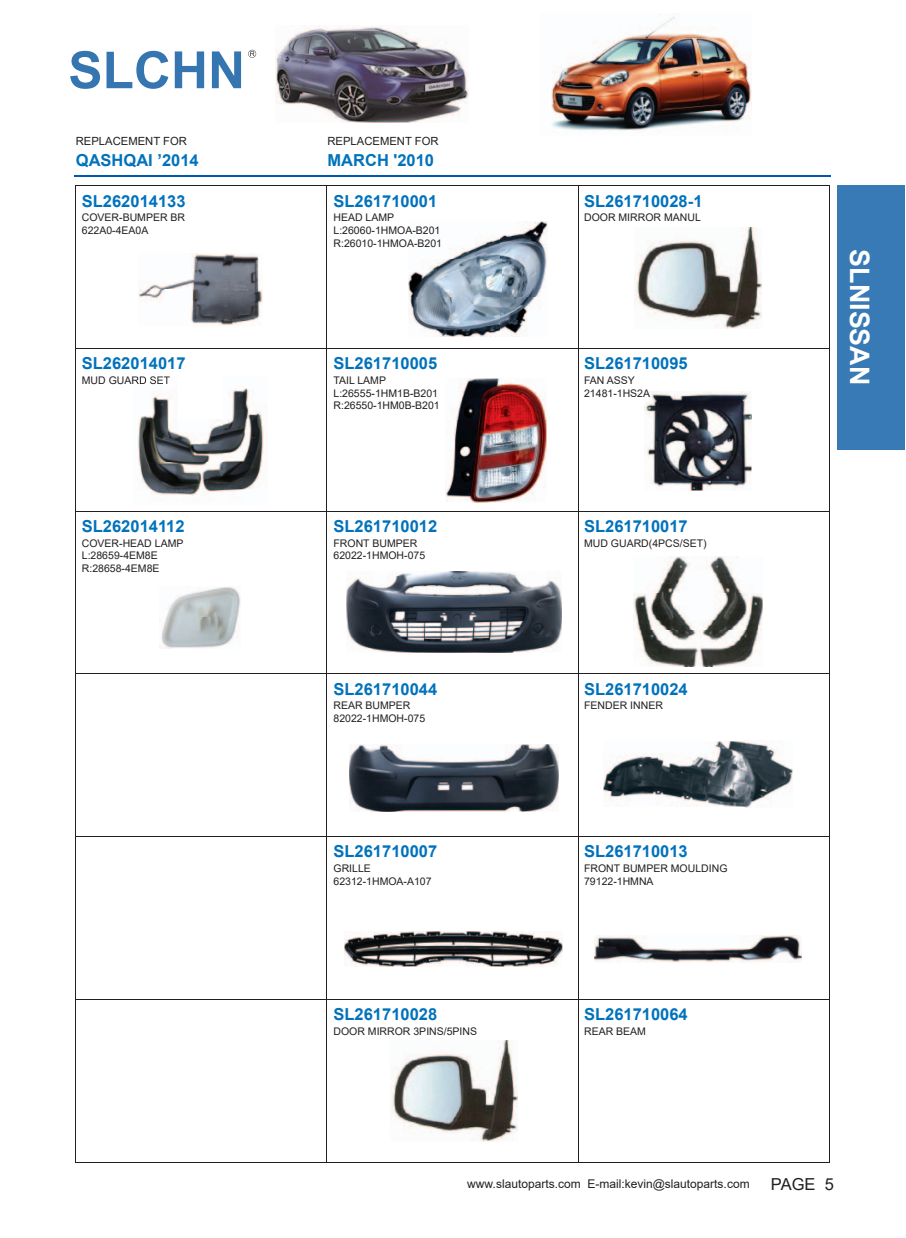
<style>
.page{position:relative;width:906px;height:1238px;background:#fff}
.page>*{position:absolute;margin:0;border:0;box-sizing:border-box;transform-origin:0 0}
.t1{font:700 26.85px "Arial";color:#fff}
.t2{font:700 16.5px "Arial";color:#0072bc}
.t3{font:16.5px "Arial";color:#231f20}
.t4{font:12px "Arial";color:#231f20}
.t5{font:11.25px "Arial";color:#231f20}
.t6{font:10.5px/12.6px "Arial";color:#231f20}
</style>
<div class="page">
<hr style="left:75px;top:185px;width:252px;height:1px;background:#231f20">
<hr style="left:327px;top:185px;width:251px;height:1px;background:#231f20">
<hr style="left:578px;top:185px;width:251px;height:1px;background:#231f20">
<hr style="left:76px;top:348px;width:251px;height:1px;background:#231f20">
<hr style="left:327px;top:348px;width:251px;height:1px;background:#231f20">
<hr style="left:578px;top:348px;width:251px;height:1px;background:#231f20">
<hr style="left:76px;top:511px;width:251px;height:1px;background:#231f20">
<hr style="left:327px;top:511px;width:251px;height:1px;background:#231f20">
<hr style="left:578px;top:511px;width:251px;height:1px;background:#231f20">
<hr style="left:76px;top:673px;width:251px;height:1px;background:#231f20">
<hr style="left:327px;top:673px;width:251px;height:1px;background:#231f20">
<hr style="left:578px;top:673px;width:251px;height:1px;background:#231f20">
<hr style="left:76px;top:836px;width:251px;height:1px;background:#231f20">
<hr style="left:327px;top:836px;width:251px;height:1px;background:#231f20">
<hr style="left:578px;top:836px;width:251px;height:1px;background:#231f20">
<hr style="left:76px;top:999px;width:251px;height:1px;background:#231f20">
<hr style="left:327px;top:999px;width:251px;height:1px;background:#231f20">
<hr style="left:578px;top:999px;width:251px;height:1px;background:#231f20">
<hr style="left:75px;top:1162px;width:252px;height:1px;background:#231f20">
<hr style="left:327px;top:1162px;width:251px;height:1px;background:#231f20">
<hr style="left:578px;top:1162px;width:251px;height:1px;background:#231f20">
<hr style="left:75px;top:185px;width:1px;height:163px;background:#231f20">
<hr style="left:327px;top:185px;width:1px;height:163px;background:#231f20">
<hr style="left:578px;top:185px;width:1px;height:163px;background:#231f20">
<hr style="left:829px;top:185px;width:1px;height:163px;background:#231f20">
<hr style="left:75px;top:348px;width:1px;height:163px;background:#231f20">
<hr style="left:327px;top:348px;width:1px;height:163px;background:#231f20">
<hr style="left:578px;top:348px;width:1px;height:163px;background:#231f20">
<hr style="left:829px;top:348px;width:1px;height:163px;background:#231f20">
<hr style="left:75px;top:511px;width:1px;height:163px;background:#231f20">
<hr style="left:327px;top:511px;width:1px;height:162px;background:#231f20">
<hr style="left:578px;top:511px;width:1px;height:162px;background:#231f20">
<hr style="left:829px;top:511px;width:1px;height:163px;background:#231f20">
<hr style="left:75px;top:674px;width:1px;height:162px;background:#231f20">
<hr style="left:327px;top:674px;width:1px;height:162px;background:#231f20">
<hr style="left:578px;top:674px;width:1px;height:162px;background:#231f20">
<hr style="left:829px;top:674px;width:1px;height:162px;background:#231f20">
<hr style="left:75px;top:836px;width:1px;height:163px;background:#231f20">
<hr style="left:327px;top:837px;width:1px;height:162px;background:#231f20">
<hr style="left:578px;top:837px;width:1px;height:162px;background:#231f20">
<hr style="left:829px;top:836px;width:1px;height:163px;background:#231f20">
<hr style="left:75px;top:999px;width:1px;height:163px;background:#231f20">
<hr style="left:327px;top:999px;width:1px;height:163px;background:#231f20">
<hr style="left:578px;top:999px;width:1px;height:163px;background:#231f20">
<hr style="left:829px;top:999px;width:1px;height:163px;background:#231f20">
<hr style="left:75px;top:175px;width:756px;height:1px;background:#015aaa">
<img style="left:635px;top:227px;width:126px;height:102px">
<img style="left:644px;top:391px;width:107px;height:99px">
<img style="left:634px;top:556px;width:128px;height:110px">
<img style="left:594px;top:935px;width:208px;height:27px">
<img style="left:391px;top:1040px;width:126px;height:101px">
<img style="left:446px;top:379px;width:101px;height:124px">
<img style="left:408px;top:221px;width:139px;height:115px">
<img style="left:350px;top:744px;width:208px;height:67px">
<img style="left:603px;top:741px;width:190px;height:66px">
<img style="left:346px;top:571px;width:215px;height:81px">
<img style="left:551px;top:13px;width:200px;height:118px">
<img style="left:345px;top:931px;width:218px;height:35px">
<img style="left:275px;top:26px;width:194px;height:96px">
<img style="left:139px;top:254px;width:123px;height:71px">
<img style="left:160px;top:586px;width:80px;height:62px">
<img style="left:137px;top:384px;width:127px;height:112px">
<img style="left:155px;top:376px;width:15px;height:8px">
<img style="left:133px;top:376px;width:22px;height:8px">
<svg style="left:70px;top:51px;width:30px;height:38px"></svg>
<svg style="left:106px;top:51px;width:62px;height:38px"></svg>
<svg style="left:175px;top:51px;width:29px;height:37px"></svg>
<svg style="left:212px;top:51px;width:29px;height:37px"></svg>
<svg style="left:248px;top:50px;width:8px;height:8px"></svg>
<div style="left:838px;top:185px;width:66px;height:264px;background:#377ab5"></div>
<p class="t5" style="left:76px;top:134px;width:113px">REPLACEMENT FOR</p>
<h2 class="t2" style="left:76px;top:151px;width:124px">QASHQAI ’2014</h2>
<h2 class="t2" style="left:82px;top:192px;width:105px">SL262014133</h2>
<p class="t6" style="left:82px;top:211px;width:105px">COVER-BUMPER BR<br>622A0-4EA0A</p>
<p class="t5" style="left:327px;top:134px;width:113px">REPLACEMENT FOR</p>
<h2 class="t2" style="left:327px;top:151px;width:108px">MARCH '2010</h2>
<h2 class="t2" style="left:333px;top:192px;width:105px">SL261710001</h2>
<p class="t6" style="left:333px;top:211px;width:110px">HEAD LAMP<br>L:26060-1HMOA-B201<br>R:26010-1HMOA-B201</p>
<h2 class="t2" style="left:584px;top:192px;width:120px">SL261710028-1</h2>
<p class="t6" style="left:584px;top:211px;width:118px">DOOR MIRROR MANUL</p>
<h2 class="t2" style="left:82px;top:354px;width:105px">SL262014017</h2>
<p class="t6" style="left:82px;top:374px;width:90px">MUD GUARD SET</p>
<h2 class="t2" style="left:333px;top:354px;width:105px">SL261710005</h2>
<p class="t6" style="left:333px;top:374px;width:108px">TAIL LAMP<br>L:26555-1HM1B-B201<br>R:26550-1HM0B-B201</p>
<h2 class="t2" style="left:584px;top:354px;width:105px">SL261710095</h2>
<p class="t6" style="left:584px;top:374px;width:67px">FAN ASSY<br>21481-1HS2A</p>
<h1 class="t1" style="left:874px;top:249px;width:137px;rotate:90deg">SLNISSAN</h1>
<h2 class="t2" style="left:82px;top:517px;width:104px">SL262014112</h2>
<p class="t6" style="left:82px;top:536px;width:103px">COVER-HEAD LAMP<br>L:28659-4EM8E<br>R:28658-4EM8E</p>
<h2 class="t2" style="left:333px;top:517px;width:105px">SL261710012</h2>
<p class="t6" style="left:333px;top:536px;width:93px">FRONT BUMPER<br>62022-1HMOH-075</p>
<h2 class="t2" style="left:584px;top:517px;width:105px">SL261710017</h2>
<p class="t6" style="left:584px;top:536px;width:124px">MUD GUARD(4PCS/SET)</p>
<h2 class="t2" style="left:333px;top:679px;width:105px">SL261710044</h2>
<p class="t6" style="left:333px;top:699px;width:93px">REAR BUMPER<br>82022-1HMOH-075</p>
<h2 class="t2" style="left:584px;top:679px;width:105px">SL261710024</h2>
<p class="t6" style="left:584px;top:699px;width:80px">FENDER INNER</p>
<h2 class="t2" style="left:333px;top:842px;width:105px">SL261710007</h2>
<p class="t6" style="left:333px;top:862px;width:100px">GRILLE<br>62312-1HMOA-A107</p>
<h2 class="t2" style="left:584px;top:842px;width:105px">SL261710013</h2>
<p class="t6" style="left:584px;top:862px;width:145px">FRONT BUMPER MOULDING<br>79122-1HMNA</p>
<h2 class="t2" style="left:333px;top:1005px;width:105px">SL261710028</h2>
<p class="t6" style="left:333px;top:1024px;width:145px">DOOR MIRROR 3PINS/5PINS</p>
<h2 class="t2" style="left:584px;top:1005px;width:105px">SL261710064</h2>
<p class="t6" style="left:584px;top:1024px;width:63px">REAR BEAM</p>
<p class="t4" style="left:467px;top:1177px;width:284px">www.slautoparts.com E-mail:kevin@slautoparts.com</p>
<h2 class="t3" style="left:771px;top:1174px;width:64px">PAGE 5</h2>
</div>
